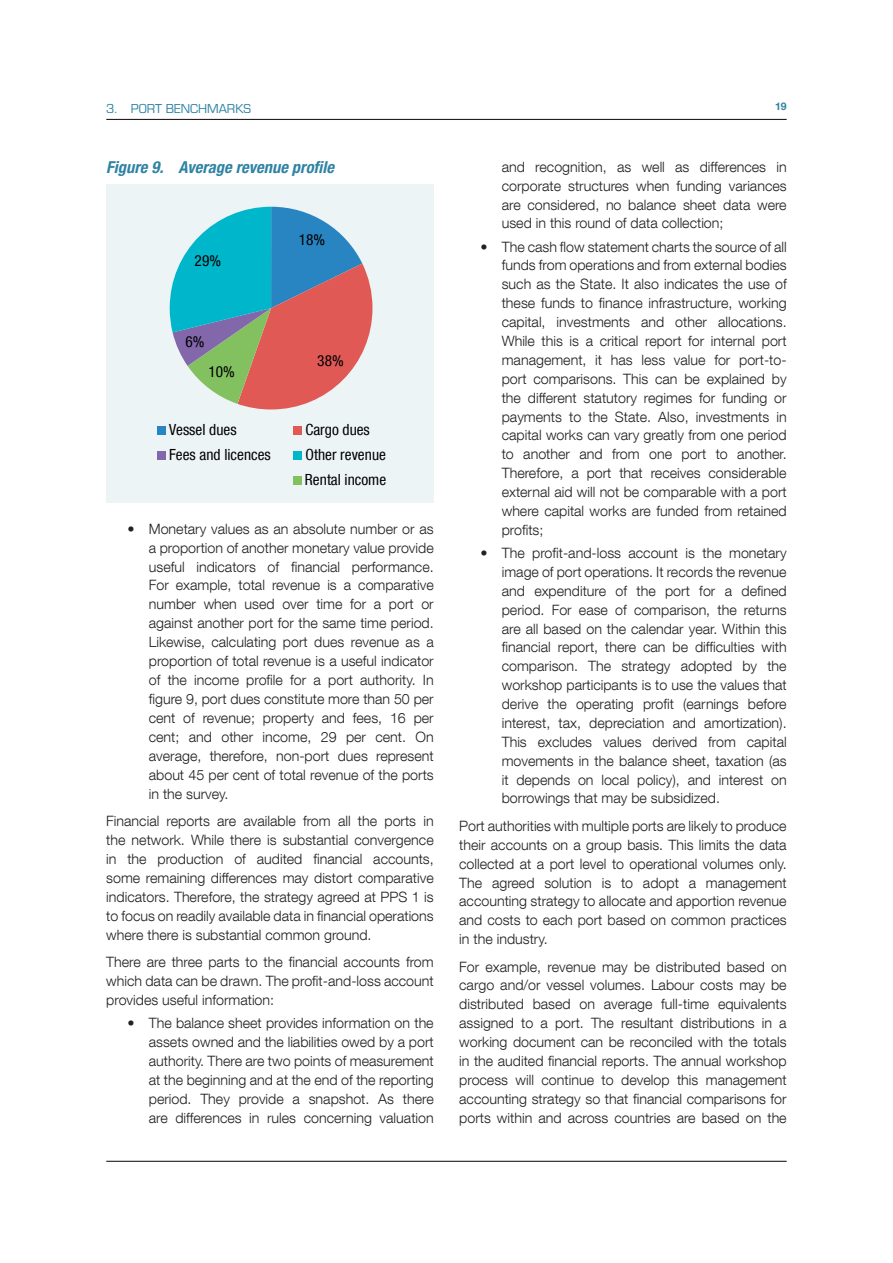
<style>
.page{position:relative;width:893px;height:1263px;background:#fff}
.page>*{position:absolute;margin:0;border:0;box-sizing:border-box;transform-origin:0 0}
.Figure_Titre{font:italic 700 condensed 16.5px "Helvetica Neue LT Com";color:#2f83a3}
.t1{font:condensed 15.3px "Helvetica Neue LT Com";color:#000001}
.TEXTE_Light_bullet{font:300 14.25px/18.9px "Helvetica Neue LT Com";color:#231f20;text-align:justify}
.TEXTE_Light{font:300 14.25px/18.9px "Helvetica Neue LT Com";color:#231f20;text-align:justify}
.t2{font:13.5px "Eurostile Roman DTC";color:#2f83a3}
.t3{font:700 10.5px "Helvetica Neue LT Com";color:#2f83a3}
</style>
<div class="page">
<hr style="left:106px;top:119px;width:681px;height:1px;background:#231f20">
<hr style="left:106px;top:1161px;width:681px;height:1px;background:#231f20">
<div style="left:106px;top:184px;width:328px;height:319px;background:#edf4f6"></div>
<svg style="left:170px;top:207px;width:202px;height:202px"></svg>
<div style="left:157px;top:426px;width:8px;height:9px;background:#2985c2"></div>
<div style="left:293px;top:426px;width:9px;height:9px;background:#e05955"></div>
<div style="left:293px;top:476px;width:8px;height:9px;background:#83c160"></div>
<div style="left:157px;top:452px;width:8px;height:8px;background:#8367ab"></div>
<div style="left:293px;top:452px;width:9px;height:8px;background:#00b6cb"></div>
<p class="t2" style="left:106px;top:101px;width:146px">3. PORT BENCHMARKS</p>
<p class="t3" style="left:775px;top:99px;width:13px">19</p>
<p class="Figure_Titre" style="left:106px;top:158px;width:229px">Figure 9. Average revenue profile</p>
<p class="t1" style="left:195px;top:252px;width:28px">29%</p>
<p class="t1" style="left:185px;top:333px;width:21px">6%</p>
<p class="t1" style="left:209px;top:363px;width:28px">10%</p>
<p class="t1" style="left:299px;top:231px;width:28px">18%</p>
<p class="t1" style="left:317px;top:351px;width:28px">38%</p>
<p class="t1" style="left:169px;top:420px;width:69px">Vessel dues</p>
<p class="t1" style="left:305px;top:420px;width:66px">Cargo dues</p>
<p class="t1" style="left:305px;top:471px;width:83px">Rental income</p>
<p class="t1" style="left:169px;top:446px;width:103px">Fees and licences</p>
<p class="t1" style="left:305px;top:446px;width:82px">Other revenue</p>
<p class="TEXTE_Light_bullet" style="left:149px;top:519px;width:286px;text-indent:-21px">• Monetary values as an absolute number or as a proportion of another monetary value provide useful indicators of financial performance.<br>For example, total revenue is a comparative number when used over time for a port or against another port for the same time period.<br>Likewise, calculating port dues revenue as a proportion of total revenue is a useful indicator of the income profile for a port authority. In figure 9, port dues constitute more than 50 per cent of revenue; property and fees, 16 per cent; and other income, 29 per cent. On average, therefore, non-port dues represent about 45 per cent of total revenue of the ports in the survey.</p>
<p class="TEXTE_Light" style="left:106px;top:811px;width:329px">Financial reports are available from all the ports in the network. While there is substantial convergence in the production of audited financial accounts, some remaining differences may distort comparative indicators. Therefore, the strategy agreed at PPS 1 is to focus on readily available data in financial operations where there is substantial common ground.</p>
<p class="TEXTE_Light" style="left:106px;top:952px;width:329px">There are three parts to the financial accounts from which data can be drawn. The profit-and-loss account provides useful information:</p>
<p class="TEXTE_Light_bullet" style="left:149px;top:1013px;width:286px;text-indent:-21px">• The balance sheet provides information on the assets owned and the liabilities owed by a port authority. There are two points of measurement at the beginning and at the end of the reporting period. They provide a snapshot. As there are differences in rules concerning valuation</p>
<p class="TEXTE_Light_bullet" style="left:502px;top:157px;width:286px">and recognition, as well as differences in corporate structures when funding variances are considered, no balance sheet data were used in this round of data collection;</p>
<p class="TEXTE_Light_bullet" style="left:502px;top:237px;width:286px;text-indent:-21px">• The cash flow statement charts the source of all funds from operations and from external bodies such as the State. It also indicates the use of these funds to finance infrastructure, working capital, investments and other allocations.<br>While this is a critical report for internal port management, it has less value for port-to&shy;port comparisons. This can be explained by the different statutory regimes for funding or payments to the State. Also, investments in capital works can vary greatly from one period to another and from one port to another.<br>Therefore, a port that receives considerable external aid will not be comparable with a port where capital works are funded from retained profits;</p>
<p class="TEXTE_Light_bullet" style="left:502px;top:543px;width:286px;text-indent:-21px">• The profit-and-loss account is the monetary image of port operations. It records the revenue and expenditure of the port for a defined period. For ease of comparison, the returns are all based on the calendar year. Within this financial report, there can be difficulties with comparison. The strategy adopted by the workshop participants is to use the values that derive the operating profit (earnings before interest, tax, depreciation and amortization).<br>This excludes values derived from capital movements in the balance sheet, taxation (as it depends on local policy), and interest on borrowings that may be subsidized.</p>
<p class="TEXTE_Light" style="left:459px;top:816px;width:329px">Port authorities with multiple ports are likely to produce their accounts on a group basis. This limits the data collected at a port level to operational volumes only.<br>The agreed solution is to adopt a management accounting strategy to allocate and apportion revenue and costs to each port based on common practices in the industry.</p>
<p class="TEXTE_Light" style="left:459px;top:957px;width:329px">For example, revenue may be distributed based on cargo and/or vessel volumes. Labour costs may be distributed based on average full-time equivalents assigned to a port. The resultant distributions in a working document can be reconciled with the totals in the audited financial reports. The annual workshop process will continue to develop this management accounting strategy so that financial comparisons for ports within and across countries are based on the</p>
</div>
